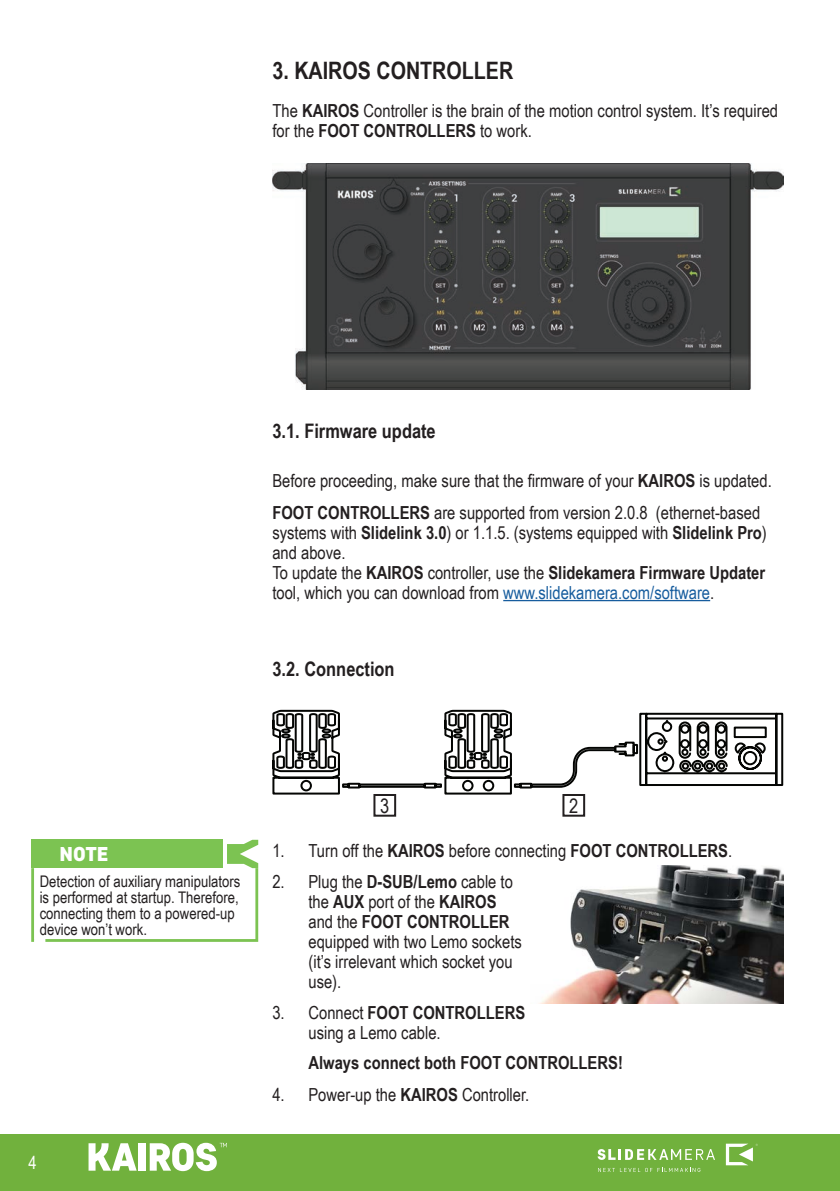
<style>
.page{position:relative;width:840px;height:1191px;background:#fff}
.page>*{position:absolute;margin:0;border:0;box-sizing:border-box;transform-origin:0 0}
.t1{font:700 24px "Arial Narrow";color:#231f20}
.t2{font:700 20px "Arial Narrow";color:#231f20}
.t3{font:900 20px "Core Sans D75";color:#fff}
.t4{font:20px "Arial Narrow";color:#231f20}
.t5{font:18px/20px "Arial Narrow";color:#231f20}
.t6{font:700 18px "Arial Narrow";color:#231f20}
.t7{font:18px "Arial Narrow";color:#fff}
.t8{font:16px/16px "Arial Narrow";color:#231f20}
.s1{font-weight:700}
.s2{color:#175d9e}
</style>
<div class="page">
<img style="left:272px;top:164px;width:510px;height:225px">
<div style="left:0;top:1134px;width:839px;height:57px;background:#71b13d"></div>
<svg style="left:598px;top:1167px;width:102px;height:5px"></svg>
<svg style="left:725px;top:1143px;width:32px;height:22px"></svg>
<svg style="left:597px;top:1149px;width:117px;height:10px"></svg>
<svg style="left:88px;top:1143px;width:49px;height:27px"></svg>
<div style="left:139px;top:1143px;width:7px;height:27px;background:#fff"></div>
<svg style="left:150px;top:1142px;width:77px;height:29px"></svg>
<hr style="left:503px;top:600px;width:206px;height:1px;background:#175d9e">
<svg style="left:31px;top:839px;width:228px;height:103px"></svg>
<img style="left:540px;top:865px;width:242px;height:138px">
<div style="left:562px;top:794px;width:23px;height:22px;border:2px solid #231f20"></div>
<div style="left:373px;top:794px;width:23px;height:22px;border:2px solid #231f20"></div>
<svg style="left:272px;top:709px;width:511px;height:86px"></svg>
<p class="t1" style="left:272px;top:53px;width:242px">3. KAIROS CONTROLLER</p>
<p class="t5" style="left:272px;top:100px;width:507px">The <span class="s1">KAIROS</span> Controller is the brain of the motion control system. It’s required for the <span class="s1">FOOT CONTROLLERS</span> to work.</p>
<p class="t2" style="left:272px;top:416px;width:165px">3.1. Firmware update</p>
<p class="t5" style="left:272px;top:470px;width:500px">Before proceeding, make sure that the firmware of your <span class="s1">KAIROS</span> is updated.</p>
<p class="t5" style="left:272px;top:501px;width:495px"><span class="s1">FOOT CONTROLLERS</span> are supported from version 2.0.8 (ethernet-based systems with <span class="s1">Slidelink 3.0</span>) or 1.1.5. (systems equipped with <span class="s1">Slidelink Pro</span>) and above.<br>To update the <span class="s1">KAIROS</span> controller, use the <span class="s1">Slidekamera Firmware Updater </span>tool, which you can download from <span class="s2">www.slidekamera.com/software</span>.</p>
<p class="t2" style="left:272px;top:654px;width:124px">3.2. Connection</p>
<p class="t3" style="left:60px;top:841px;width:50px">NOTE</p>
<p class="t8" style="left:40px;top:872px;width:202px">Detection of auxiliary manipulators is performed at startup. Therefore, connecting them to a powered-up device won’t work.</p>
<p class="t7" style="left:28px;top:1149px;width:10px">4</p>
<p class="t4" style="left:380px;top:791px;width:11px">3</p>
<p class="t4" style="left:569px;top:791px;width:11px">2</p>
<p class="t5" style="left:272px;top:839px;width:461px">1. Turn off the <span class="s1">KAIROS</span> before connecting <span class="s1">FOOT CONTROLLERS</span>.</p>
<p class="t5" style="left:308px;top:871px;width:215px;text-indent:-36px">2. Plug the <span class="s1">D-SUB/Lemo</span> cable to the <span class="s1">AUX</span> port of the <span class="s1">KAIROS </span>and the <span class="s1">FOOT CONTROLLER </span>equipped with two Lemo sockets (it’s irrelevant which socket you use).</p>
<p class="t5" style="left:308px;top:1002px;width:218px;text-indent:-36px">3. Connect <span class="s1">FOOT CONTROLLERS </span>using a Lemo cable.</p>
<p class="t6" style="left:308px;top:1049px;width:316px">Always connect both FOOT CONTROLLERS!</p>
<p class="t5" style="left:272px;top:1083px;width:258px">4. Power-up the <span class="s1">KAIROS</span> Controller.</p>
</div>
